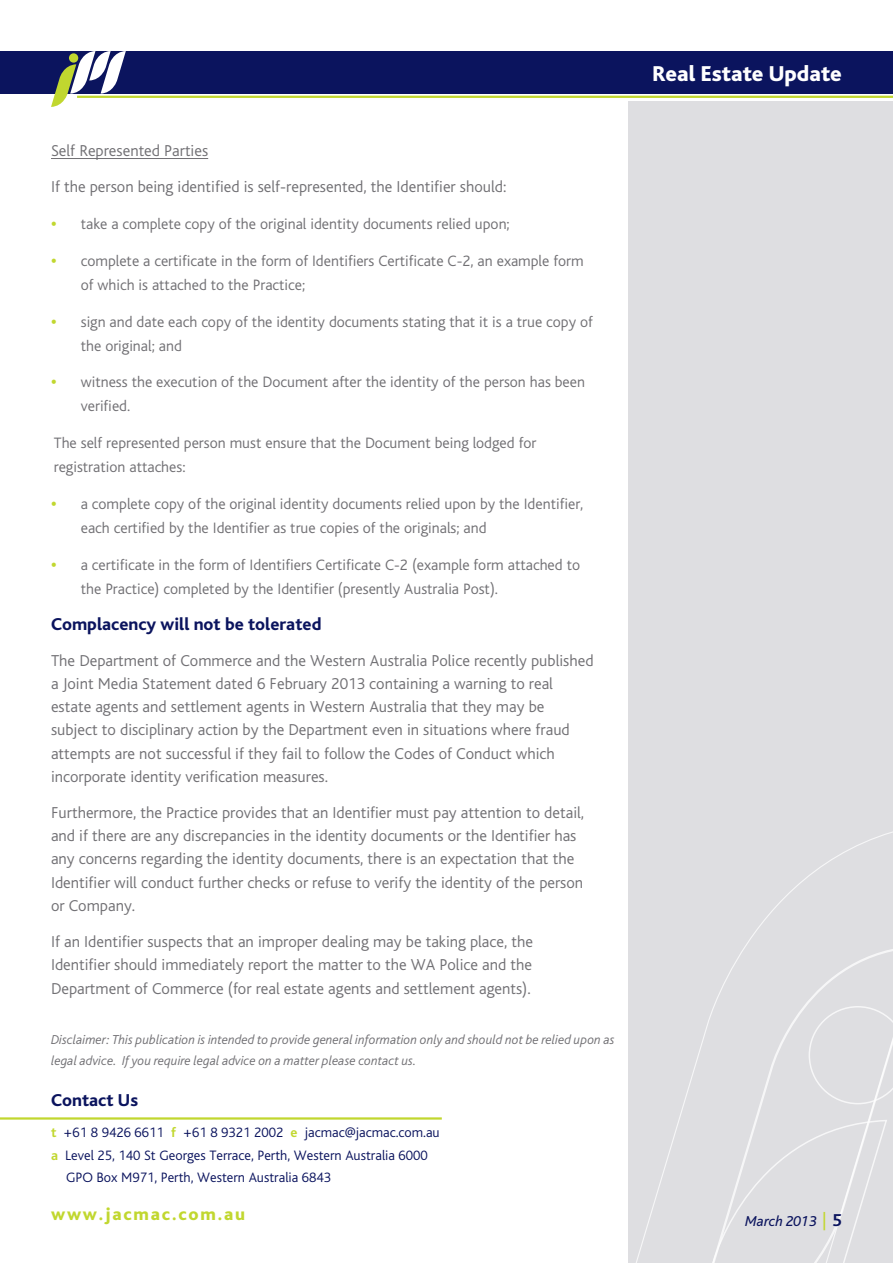
<style>
.page{position:relative;width:893px;height:1263px;background:#fff}
.page>*{position:absolute;margin:0;border:0;box-sizing:border-box;transform-origin:0 0}
.Area_of_Expertise{font:800 22.5px "Bliss";color:#fff}
.JacMac___Body_Copy_G{font:800 18px "Bliss";color:#0b145e}
.t1{font:800 18px "Bliss";letter-spacing:.1em;color:#c1d72f}
.JacMac___Body_Copy_G-2{font:300 16.5px/23.2px "Bliss";color:#717074}
.JacMac_Bullets{font:300 15.75px/24px "Bliss";color:#717074}
.Page_Number{font:italic 15px "Bliss";color:#0b145e}
.t2{font:300 14.25px "Bliss";color:#0b145e}
.t3{font:italic 300 13.5px/21px "Bliss";color:#717074}
.s1{font-weight:800;font-size:16.5px;color:#c1d72f}
.s2{font-weight:700;color:#c1d72f}
.s3{font-style:normal;font-size:18px;color:#c1d72f}
.s4{font-weight:700;font-style:normal;font-size:18px}
</style>
<div class="page">
<div style="left:628px;top:101px;width:265px;height:1162px;background:#dedee1"></div>
<svg style="left:679px;top:831px;width:214px;height:288px"></svg>
<svg style="left:636px;top:1119px;width:251px;height:144px"></svg>
<svg style="left:809px;top:1006px;width:84px;height:98px"></svg>
<div style="left:0;top:51px;width:893px;height:43px;background:#0b145e"></div>
<svg style="left:51px;top:51px;width:75px;height:56px"></svg>
<div style="left:69px;top:53px;width:9px;height:10px;background:#c1d72f;border-radius:50%"></div>
<hr style="left:77px;top:96px;width:816px;height:2px;background:#c1d72f">
<hr style="left:0;top:1117px;width:442px;height:2px;background:#c1d72f">
<hr style="left:51px;top:158px;width:157px;height:1px;background:#717074">
<p class="JacMac___Body_Copy_G-2" style="left:51px;top:140px;width:159px">Self Represented Parties</p>
<p class="JacMac___Body_Copy_G-2" style="left:51px;top:176px;width:457px">If the person being identified is self-represented, the Identifier should:</p>
<p class="JacMac_Bullets" style="left:51px;top:212px;width:460px"><span class="s1">•</span> take a complete copy of the original identity documents relied upon;</p>
<p class="JacMac_Bullets" style="left:81px;top:249px;width:504px;text-indent:-30px"><span class="s1">•</span> complete a certificate in the form of Identifiers Certificate C-2, an example form of which is attached to the Practice;</p>
<p class="JacMac_Bullets" style="left:81px;top:310px;width:514px;text-indent:-30px"><span class="s1">•</span> sign and date each copy of the identity documents stating that it is a true copy of the original; and</p>
<p class="JacMac_Bullets" style="left:81px;top:370px;width:506px;text-indent:-30px"><span class="s1">•</span> witness the execution of the Document after the identity of the person has been verified.</p>
<p class="JacMac_Bullets" style="left:54px;top:431px;width:484px">The self represented person must ensure that the Document being lodged for registration attaches:</p>
<p class="JacMac_Bullets" style="left:81px;top:492px;width:504px;text-indent:-30px"><span class="s1">•</span> a complete copy of the original identity documents relied upon by the Identifier, each certified by the Identifier as true copies of the originals; and</p>
<p class="JacMac_Bullets" style="left:81px;top:553px;width:501px;text-indent:-30px"><span class="s1">•</span> a certificate in the form of Identifiers Certificate C-2 (example form attached to the Practice) completed by the Identifier (presently Australia Post).</p>
<p class="JacMac___Body_Copy_G" style="left:51px;top:614px;width:272px">Complacency will not be tolerated</p>
<p class="JacMac___Body_Copy_G-2" style="left:51px;top:649px;width:544px">The Department of Commerce and the Western Australia Police recently published a Joint Media Statement dated 6 February 2013 containing a warning to real estate agents and settlement agents in Western Australia that they may be subject to disciplinary action by the Department even in situations where fraud attempts are not successful if they fail to follow the Codes of Conduct which incorporate identity verification measures.</p>
<p class="JacMac___Body_Copy_G-2" style="left:51px;top:801px;width:535px">Furthermore, the Practice provides that an Identifier must pay attention to detail, and if there are any discrepancies in the identity documents or the Identifier has any concerns regarding the identity documents, there is an expectation that the Identifier will conduct further checks or refuse to verify the identity of the person or Company.</p>
<p class="JacMac___Body_Copy_G-2" style="left:51px;top:930px;width:484px;text-align:justify">If an Identifier suspects that an improper dealing may be taking place, the Identifier should immediately report the matter to the WA Police and the Department of Commerce (for real estate agents and settlement agents).</p>
<p class="t3" style="left:51px;top:1029px;width:565px">Disclaimer: This publication is intended to provide general information only and should not be relied upon as legal advice. If you require legal advice on a matter please contact us.</p>
<p class="JacMac___Body_Copy_G" style="left:51px;top:1091px;width:89px">Contact Us</p>
<p class="t2" style="left:51px;top:1125px;width:390px"><span class="s2">t</span> +61 8 9426 6611 <span class="s2">f</span> +61 8 9321 2002 <span class="s2">e</span> jacmac@jacmac.com.au</p>
<p class="t2" style="left:51px;top:1147px;width:378px"><span class="s2">a</span> Level 25, 140 St Georges Terrace, Perth, Western Australia 6000</p>
<p class="t2" style="left:66px;top:1170px;width:267px">GPO Box M971, Perth, Western Australia 6843</p>
<p class="Area_of_Expertise" style="left:652px;top:62px;width:191px">Real Estate Update</p>
<p class="t1" style="left:51px;top:1205px;width:196px">www.jacmac.com.au</p>
<p class="Page_Number" style="left:745px;top:1213px;width:98px">March 2013 <span class="s3">|</span> <span class="s4">5</span></p>
</div>
